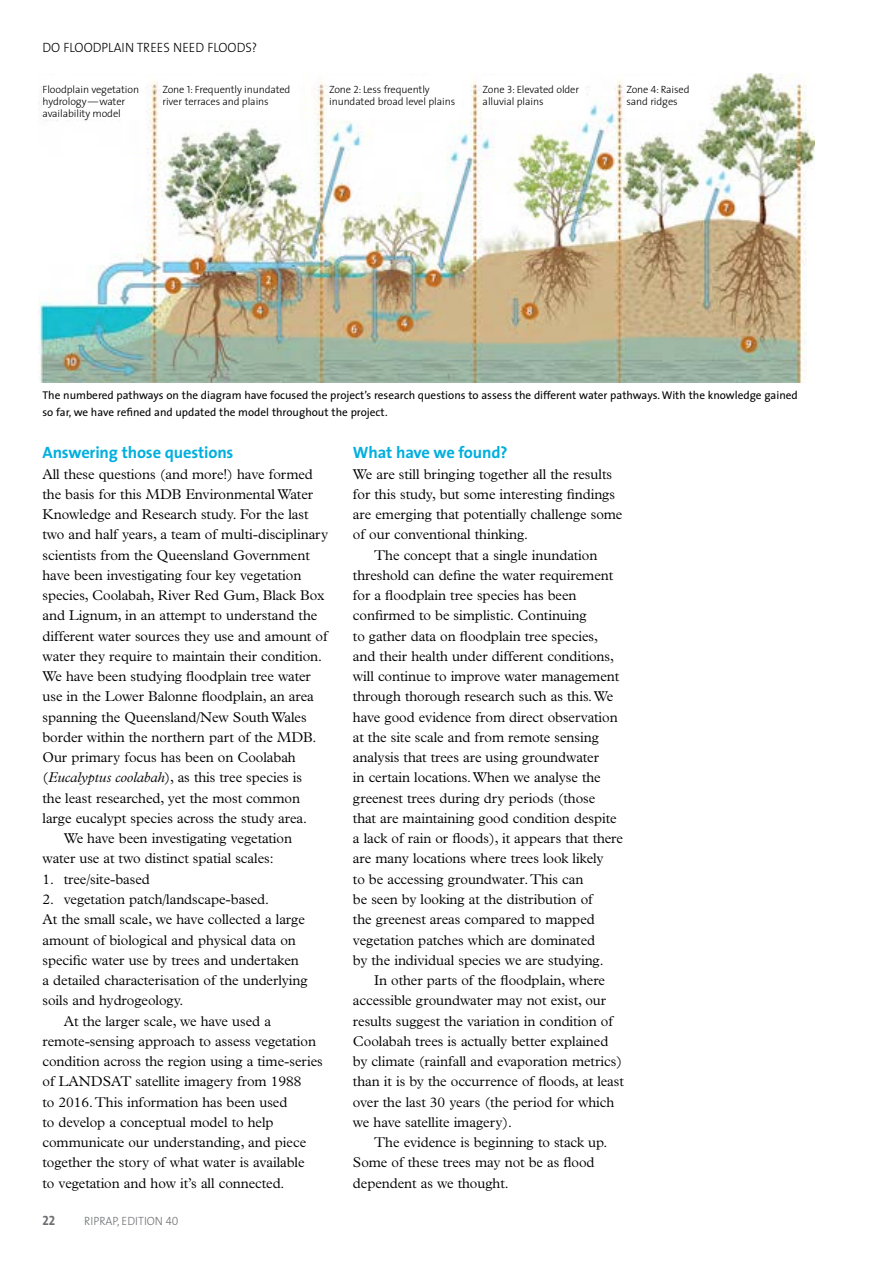
<style>
.page{position:relative;width:893px;height:1263px;background:#fff}
.page>*{position:absolute;margin:0;border:0;box-sizing:border-box;transform-origin:0 0}
.t1{font:700 16.5px "The Sans";letter-spacing:-.01em;color:#00afde}
.t2{font:300 14.25px "Plantin";letter-spacing:-.005em;color:#000}
.t3{font:300 13.5px "The Sans";color:#000;scale:.95 1}
.t4{font:13.5px "The Sans Bold Caps";color:#6d6e71;scale:.95 1}
.t5{font:300 12px "The Sans";color:#6d6e71;scale:.95 1}
.t6{font:11.25px/16.5px "The Sans";color:#000}
.t7{font:300 10.5px/12px "The Sans";letter-spacing:-.01em;color:#000}
.s1{font-family:"The Sans Light Caps";font-weight:400}
.s2{font-style:italic}
</style>
<div class="page">
<img style="left:39px;top:74px;width:776px;height:309px">
<div style="left:43px;top:77px;width:102px;height:42px;background:#fff"></div>
<div style="left:162px;top:77px;width:136px;height:42px;background:#fff"></div>
<div style="left:329px;top:77px;width:131px;height:42px;background:#fff"></div>
<div style="left:483px;top:77px;width:102px;height:42px;background:#fff"></div>
<div style="left:626px;top:77px;width:82px;height:42px;background:#fff"></div>
<p class="t3" style="left:43px;top:37px;width:228px">Do floodplain trees need floods?</p>
<p class="t7" style="left:43px;top:83px;width:98px">Floodplain vegetation hydrology—water availability model</p>
<p class="t7" style="left:162px;top:83px;width:130px">Zone <span class="s1">1</span>: Frequently inundated river terraces and plains</p>
<p class="t7" style="left:329px;top:83px;width:128px">Zone <span class="s1">2</span>: Less frequently inundated broad level plains</p>
<p class="t7" style="left:483px;top:83px;width:98px">Zone <span class="s1">3</span>: E levated older alluvial plains</p>
<p class="t7" style="left:626px;top:83px;width:65px">Zone <span class="s1">4</span>: Raised sand ridges</p>
<p class="t6" style="left:43px;top:387px;width:757px">The numbered pathways on the diagram have focused the project’s research questions to assess the different water pathways. With the knowledge gained so far, we have refined and updated the model throughout the project.</p>
<p class="t1" style="left:43px;top:439px;width:192px">Answering those questions</p>
<p class="t2" style="left:43px;top:466px;width:272px">All these questions (and more!) have formed</p>
<p class="t2" style="left:43px;top:486px;width:272px">the basis for this MDB Environmental Water</p>
<p class="t2" style="left:43px;top:506px;width:267px">Knowledge and Research study. For the last</p>
<p class="t2" style="left:43px;top:526px;width:287px">two and half years, a team of multi-disciplinary</p>
<p class="t2" style="left:43px;top:547px;width:269px">scientists from the Queensland Government</p>
<p class="t2" style="left:43px;top:567px;width:260px">have been investigating four key vegetation</p>
<p class="t2" style="left:43px;top:587px;width:283px">species, Coolabah, River Red Gum, Black Box</p>
<p class="t2" style="left:43px;top:607px;width:276px">and Lignum, in an attempt to understand the</p>
<p class="t2" style="left:43px;top:628px;width:287px">different water sources they use and amount of</p>
<p class="t2" style="left:43px;top:648px;width:281px">water they require to maintain their condition.</p>
<p class="t2" style="left:43px;top:668px;width:270px">We have been studying floodplain tree water</p>
<p class="t2" style="left:43px;top:688px;width:273px">use in the Lower Balonne floodplain, an area</p>
<p class="t2" style="left:43px;top:709px;width:266px">spanning the Queensland/New South Wales</p>
<p class="t2" style="left:43px;top:729px;width:275px">border within the northern part of the MDB.</p>
<p class="t2" style="left:43px;top:749px;width:255px">Our primary focus has been on Coolabah</p>
<p class="t2" style="left:43px;top:769px;width:261px">(<span class="s2">Eucalyptus coolabah</span>), as this tree species is</p>
<p class="t2" style="left:43px;top:790px;width:259px">the least researched, yet the most common</p>
<p class="t2" style="left:43px;top:810px;width:266px">large eucalypt species across the study area.</p>
<p class="t2" style="left:64px;top:830px;width:230px">We have been investigating vegetation</p>
<p class="t2" style="left:43px;top:850px;width:233px">water use at two distinct spatial scales:</p>
<p class="t2" style="left:43px;top:871px;width:109px">1. tree/site-based</p>
<p class="t2" style="left:43px;top:891px;width:228px">2. vegetation patch/landscape-based.</p>
<p class="t2" style="left:43px;top:911px;width:264px">At the small scale, we have collected a large</p>
<p class="t2" style="left:43px;top:931px;width:255px">amount of biological and physical data on</p>
<p class="t2" style="left:43px;top:952px;width:258px">specific water use by trees and undertaken</p>
<p class="t2" style="left:43px;top:972px;width:267px">a detailed characterisation of the underlying</p>
<p class="t2" style="left:43px;top:992px;width:142px">soils and hydrogeology.</p>
<p class="t2" style="left:64px;top:1012px;width:209px">At the larger scale, we have used a</p>
<p class="t2" style="left:43px;top:1033px;width:275px">remote-sensing approach to assess vegetation</p>
<p class="t2" style="left:43px;top:1053px;width:282px">condition across the region using a time-series</p>
<p class="t2" style="left:43px;top:1073px;width:261px">of LANDSAT satellite imagery from 1988</p>
<p class="t2" style="left:43px;top:1093px;width:246px">to 2016. This information has been used</p>
<p class="t2" style="left:43px;top:1114px;width:233px">to develop a conceptual model to help</p>
<p class="t2" style="left:43px;top:1134px;width:265px">communicate our understanding, and piece</p>
<p class="t2" style="left:43px;top:1154px;width:264px">together the story of what water is available</p>
<p class="t2" style="left:43px;top:1174px;width:243px">to vegetation and how it’s all connected.</p>
<p class="t4" style="left:43px;top:1209px;width:15px">22</p>
<p class="t5" style="left:84px;top:1211px;width:101px">RipRap, E dition <span class="s1">40</span></p>
<p class="t1" style="left:353px;top:439px;width:156px">What have we found?</p>
<p class="t2" style="left:353px;top:466px;width:261px">We are still bringing together all the results</p>
<p class="t2" style="left:353px;top:486px;width:264px">for this study, but some interesting findings</p>
<p class="t2" style="left:353px;top:506px;width:271px">are emerging that potentially challenge some</p>
<p class="t2" style="left:353px;top:526px;width:177px">of our conventional thinking.</p>
<p class="t2" style="left:374px;top:547px;width:225px">The concept that a single inundation</p>
<p class="t2" style="left:353px;top:567px;width:262px">threshold can define the water requirement</p>
<p class="t2" style="left:353px;top:587px;width:225px">for a floodplain tree species has been</p>
<p class="t2" style="left:353px;top:607px;width:235px">confirmed to be simplistic. Continuing</p>
<p class="t2" style="left:353px;top:628px;width:246px">to gather data on floodplain tree species,</p>
<p class="t2" style="left:353px;top:648px;width:262px">and their health under different conditions,</p>
<p class="t2" style="left:353px;top:668px;width:268px">will continue to improve water management</p>
<p class="t2" style="left:353px;top:688px;width:262px">through thorough research such as this. We</p>
<p class="t2" style="left:353px;top:709px;width:266px">have good evidence from direct observation</p>
<p class="t2" style="left:353px;top:729px;width:248px">at the site scale and from remote sensing</p>
<p class="t2" style="left:353px;top:749px;width:248px">analysis that trees are using groundwater</p>
<p class="t2" style="left:353px;top:769px;width:249px">in certain locations. When we analyse the</p>
<p class="t2" style="left:353px;top:790px;width:244px">greenest trees during dry periods (those</p>
<p class="t2" style="left:353px;top:810px;width:265px">that are maintaining good condition despite</p>
<p class="t2" style="left:353px;top:830px;width:272px">a lack of rain or floods), it appears that there</p>
<p class="t2" style="left:353px;top:850px;width:252px">are many locations where trees look likely</p>
<p class="t2" style="left:353px;top:871px;width:232px">to be accessing groundwater. This can</p>
<p class="t2" style="left:353px;top:891px;width:242px">be seen by looking at the distribution of</p>
<p class="t2" style="left:353px;top:911px;width:243px">the greenest areas compared to mapped</p>
<p class="t2" style="left:353px;top:931px;width:244px">vegetation patches which are dominated</p>
<p class="t2" style="left:353px;top:952px;width:252px">by the individual species we are studying.</p>
<p class="t2" style="left:374px;top:972px;width:232px">In other parts of the floodplain, where</p>
<p class="t2" style="left:353px;top:992px;width:255px">accessible groundwater may not exist, our</p>
<p class="t2" style="left:353px;top:1012px;width:262px">results suggest the variation in condition of</p>
<p class="t2" style="left:353px;top:1033px;width:257px">Coolabah trees is actually better explained</p>
<p class="t2" style="left:353px;top:1053px;width:271px">by climate (rainfall and evaporation metrics)</p>
<p class="t2" style="left:353px;top:1073px;width:272px">than it is by the occurrence of floods, at least</p>
<p class="t2" style="left:353px;top:1093px;width:263px">over the last 30 years (the period for which</p>
<p class="t2" style="left:353px;top:1114px;width:161px">we have satellite imagery).</p>
<p class="t2" style="left:374px;top:1134px;width:235px">The evidence is beginning to stack up.</p>
<p class="t2" style="left:353px;top:1154px;width:243px">Some of these trees may not be as flood</p>
<p class="t2" style="left:353px;top:1174px;width:157px">dependent as we thought.</p>
</div>
